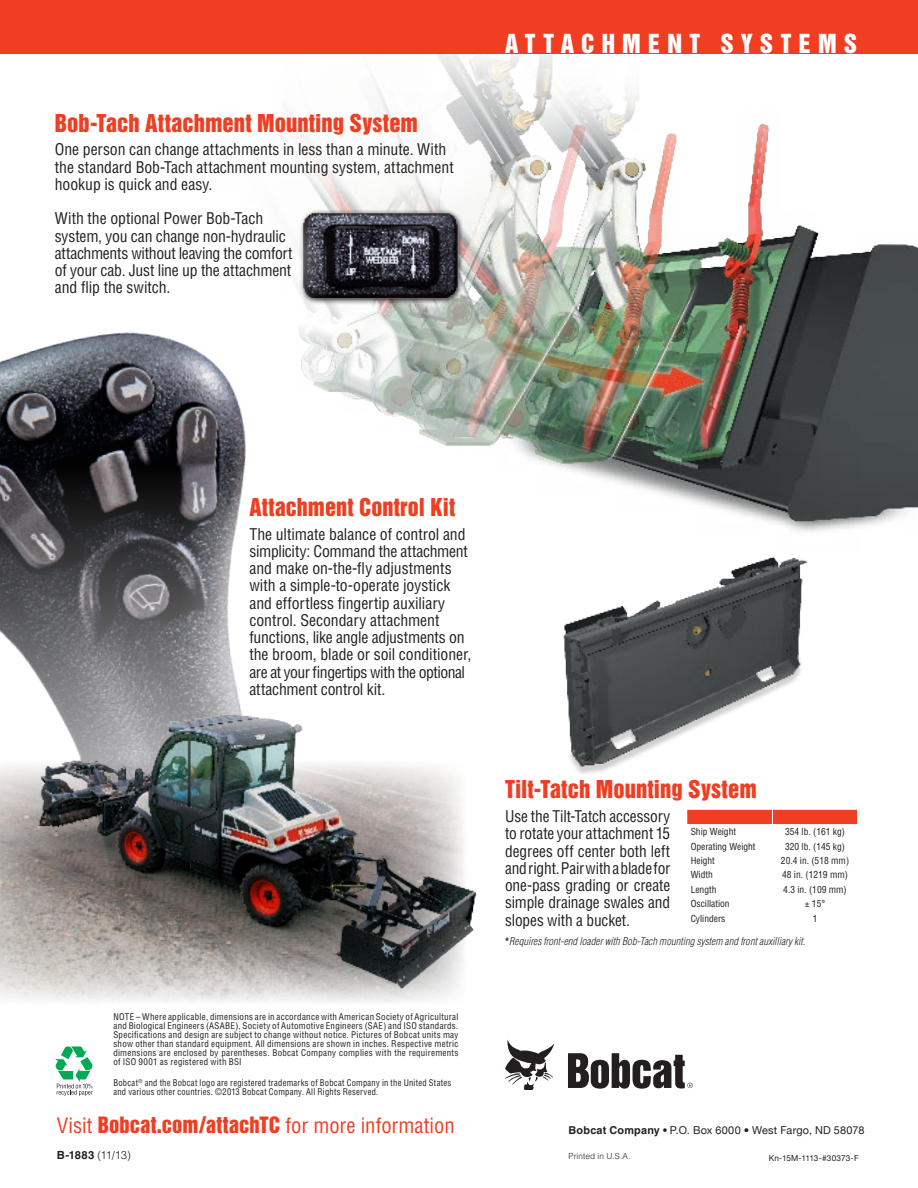
<style>
.page{position:relative;width:918px;height:1188px;background:#fff}
.page>*{position:absolute;margin:0;border:0;box-sizing:border-box;transform-origin:0 0}
.t1{font:24px "Helvetica Inserat";letter-spacing:.3em;color:#fff}
.t2{font:22.5px "Helvetica Inserat";letter-spacing:.005em;color:#ef3e22}
.t3{font:condensed 20.7px "Helvetica";letter-spacing:-.005em;color:#ef3e22}
.t4{font:condensed 15.75px/17.2px "Helvetica";letter-spacing:-.005em;color:#231f20}
.t5{font:300 11.25px "Helvetica";color:#231f20}
.t6{font:10.8px "Helvetica Neue";letter-spacing:.02em;color:#231f20}
.t7{font:italic 300 condensed 10.5px "Helvetica";letter-spacing:.005em;color:#231f20}
.t8{font:condensed 9.45px "Helvetica";color:#231f20}
.t9{font:condensed 9px/9px "Helvetica";letter-spacing:.03em;color:#231f20;text-align:justify}
.t10{font:condensed 9px/9px "Helvetica";letter-spacing:.03em;color:#231f20;scale:.95 1}
.t11{font:8.25px "Helvetica Neue";color:#231f20}
.t12{font:300 8.25px "Helvetica";letter-spacing:.01em;color:#231f20}
.s1{font-family:"Helvetica Inserat";font-stretch:normal}
.s2{font-weight:700;font-style:normal;font-stretch:normal}
.s3{font-family:"Helvetica";font-weight:700}
.s4{font-weight:700}
</style>
<div class="page">
<div style="left:0;top:0;width:918px;height:54px;background:#ef3e22"></div>
<img style="left:371px;top:54px;width:547px;height:478px">
<img style="left:563px;top:556px;width:244px;height:218px">
<img style="left:0;top:345px;width:474px;height:356px">
<img style="left:52px;top:701px;width:424px;height:236px">
<img style="left:0;top:761px;width:466px;height:242px">
<svg style="left:55px;top:1047px;width:38px;height:49px"></svg>
<div style="left:5px;top:93px;width:498px;height:252px;background:#fff;opacity:.75"></div>
<div style="left:174px;top:452px;width:370px;height:320px;background:#fff;opacity:.85"></div>
<svg style="left:687px;top:810px;width:171px;height:15px;background:#f04c32"></svg>
<svg style="left:505px;top:1039px;width:49px;height:51px"></svg>
<svg style="left:568px;top:1053px;width:125px;height:36px"></svg>
<h2 class="t2" style="left:55px;top:110px;width:365px">Bob-Tach Attachment Mounting System</h2>
<p class="t4" style="left:55px;top:141px;width:400px">One person can change attachments in less than a minute. With the standard Bob-Tach attachment mounting system, attachment hookup is quick and easy.</p>
<p class="t4" style="left:55px;top:210px;width:239px">With the optional Power Bob-Tach system, you can change non-hydraulic attachments without leaving the comfort of your cab. Just line up the attachment and flip the switch.</p>
<h1 class="t1" style="left:505px;top:30px;width:354px">ATTACHMENT SYSTEMS</h1>
<h2 class="t2" style="left:249px;top:494px;width:207px">Attachment Control Kit</h2>
<p class="t4" style="left:249px;top:525px;width:223px">The ultimate balance of control and simplicity: Command the attachment and make on-the-fly adjustments with a simple-to-operate joystick and effortless fingertip auxiliary control. Secondary attachment functions, like angle adjustments on the broom, blade or soil conditioner, are at your fingertips with the optional attachment control kit.</p>
<p class="t9" style="left:113px;top:1012px;width:347px">NOTE – Where applicable, dimensions are in accordance with American Society of Agricultural and Biological Engineers (ASABE), Society of Automotive Engineers (SAE) and ISO standards.<br>Specifications and design are subject to change without notice. Pictures of Bobcat units may show other than standard equipment. All dimensions are shown in inches. Respective metric dimensions are enclosed by parentheses. Bobcat Company complies with the requirements of ISO 9001 as registered with BSI</p>
<p class="t10" style="left:113px;top:1078px;width:357px">Bobcat<sup>®</sup> and the Bobcat logo are registered trademarks of Bobcat Company in the United States and various other countries. ©2013 Bobcat Company. All Rights Reserved.</p>
<h3 class="t3" style="left:57px;top:1113px;width:399px">Visit <span class="s1">Bobcat.com/attachTC</span> for more information</h3>
<h2 class="t2" style="left:505px;top:775px;width:253px">Tilt-Tatch Mounting System</h2>
<p class="t4" style="left:505px;top:807px;width:167px;text-align:justify">Use the Tilt-Tatch accessory to rotate your attachment 15 degrees off center both left and right. Pair with a blade for one-pass grading or create simple drainage swales and slopes with a bucket.</p>
<p class="t8" style="left:691px;top:826px;width:47px">Ship Weight</p>
<p class="t8" style="left:785px;top:826px;width:62px">354 lb. (161 kg)</p>
<p class="t8" style="left:691px;top:840px;width:66px">Operating Weight</p>
<p class="t8" style="left:785px;top:840px;width:62px">320 lb. (145 kg)</p>
<p class="t8" style="left:691px;top:855px;width:26px">Height</p>
<p class="t8" style="left:781px;top:855px;width:70px">20.4 in. (518 mm)</p>
<p class="t8" style="left:691px;top:869px;width:24px">Width</p>
<p class="t8" style="left:782px;top:869px;width:67px">48 in. (1219 mm)</p>
<p class="t8" style="left:691px;top:883px;width:27px">Length</p>
<p class="t8" style="left:783px;top:883px;width:65px">4.3 in. (109 mm)</p>
<p class="t8" style="left:691px;top:898px;width:40px">Oscillation</p>
<p class="t8" style="left:805px;top:898px;width:22px">± 15°</p>
<p class="t8" style="left:691px;top:912px;width:36px">Cylinders</p>
<p class="t8" style="left:813px;top:912px;width:6px">1</p>
<p class="t7" style="left:505px;top:935px;width:301px"><span class="s2">*</span>Requires front-end loader with Bob-Tach mounting system and front auxilliary kit.</p>
<p class="t6" style="left:569px;top:1124px;width:297px"><span class="s3">Bobcat Company •</span> P.O. Box 6000 • West Fargo, ND 58078</p>
<p class="t5" style="left:57px;top:1148px;width:76px"><span class="s4">B-1883</span> (11/13)</p>
<p class="t12" style="left:569px;top:1151px;width:64px">Printed in U.S.A.</p>
<p class="t11" style="left:769px;top:1153px;width:92px">Kn-15M-1113-#30373-F</p>
</div>
